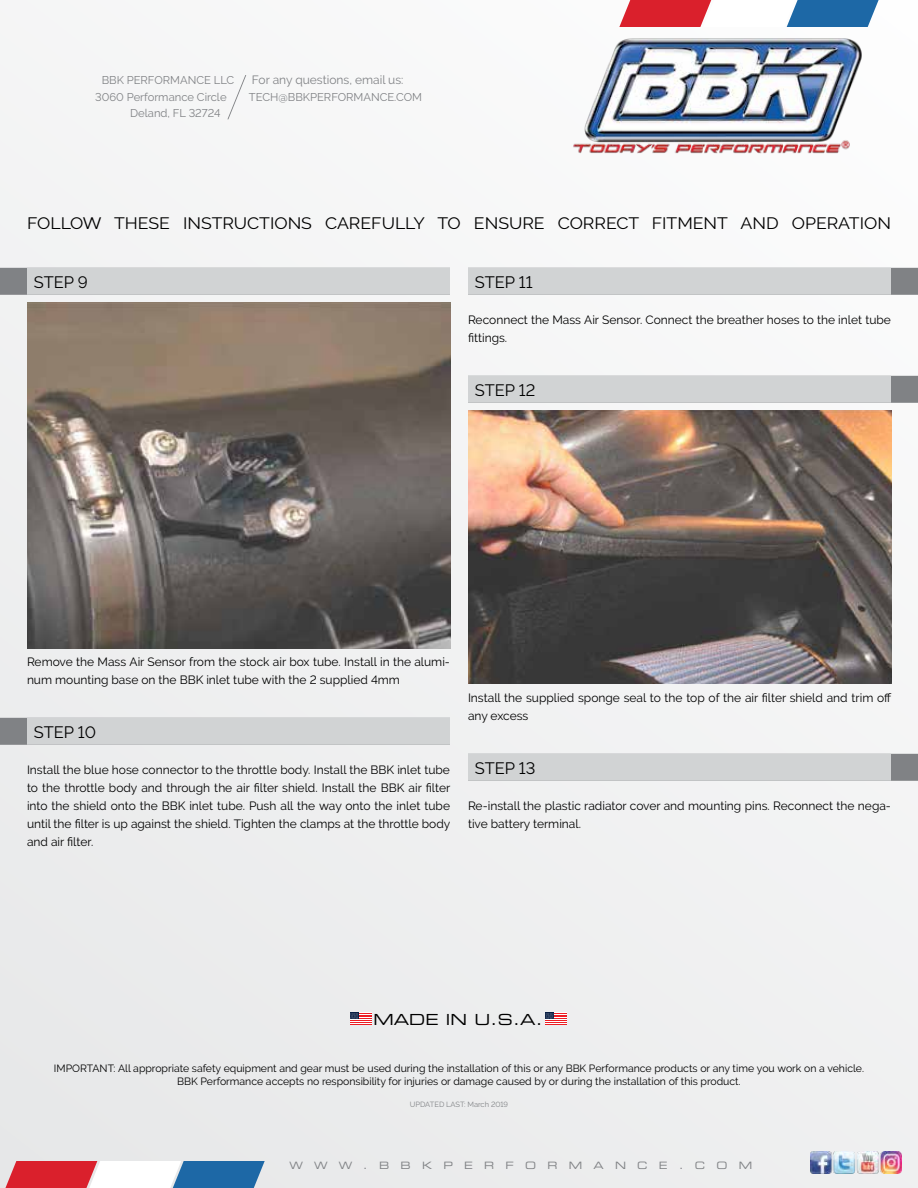
<style>
.page{position:relative;width:918px;height:1188px;background:#f0f1f1}
.page>*{position:absolute;margin:0;border:0;box-sizing:border-box;transform-origin:0 0}
.t1{font:16.5px "Raleway";color:#000;scale:1.07 1}
.t2{font:16.5px "Raleway";color:#000}
.t3{font:15.3px "Eurostile Extended Two";color:#000}
.t4{font:12px/18px "Raleway";color:#000}
.t5{font:12px "Raleway";color:#808285}
.t6{font:11.25px "Raleway";color:#808285}
.t7{font:10.5px/12.6px "Raleway";color:#000;text-align:center}
.t8{font:10.2px "Eurostile Extended Two";letter-spacing:1.11em;color:#808285}
.t9{font:7.5px "Raleway";color:#808285}
</style>
<div class="page">
<svg style="left:619px;top:0;width:265px;height:27px"></svg>
<svg style="left:5px;top:1161px;width:260px;height:27px"></svg>
<img style="left:573px;top:37px;width:290px;height:119px">
<svg style="left:227px;top:75px;width:19px;height:45px"></svg>
<svg style="left:545px;top:1013px;width:22px;height:12px"></svg>
<svg style="left:350px;top:1013px;width:21px;height:12px"></svg>
<img style="left:810px;top:1152px;width:92px;height:21px">
<div style="left:0;top:268px;width:450px;height:27px;background:#808285"></div>
<div style="left:27px;top:268px;width:423px;height:27px;background:#d1d3d4"></div>
<div style="left:0;top:718px;width:450px;height:27px;background:#808285"></div>
<div style="left:27px;top:718px;width:423px;height:27px;background:#d1d3d4"></div>
<img style="left:27px;top:303px;width:423px;height:345px">
<div style="left:468px;top:268px;width:450px;height:27px;background:#808285"></div>
<div style="left:468px;top:268px;width:423px;height:27px;background:#d1d3d4"></div>
<div style="left:468px;top:376px;width:450px;height:27px;background:#808285"></div>
<div style="left:468px;top:376px;width:423px;height:27px;background:#d1d3d4"></div>
<div style="left:468px;top:754px;width:450px;height:27px;background:#808285"></div>
<div style="left:468px;top:754px;width:423px;height:27px;background:#d1d3d4"></div>
<img style="left:468px;top:411px;width:423px;height:273px">
<p class="t6" style="left:102px;top:74px;width:134px">BBK PERFORMANCE LLC</p>
<p class="t6" style="left:95px;top:90px;width:133px">3060 Performance Circle</p>
<p class="t6" style="left:130px;top:107px;width:92px">Deland, FL 32724</p>
<p class="t5" style="left:252px;top:73px;width:153px">For any questions, email us:</p>
<p class="t6" style="left:249px;top:90px;width:175px">TECH@BBKPERFORMANCE.COM</p>
<h1 class="t1" style="left:27px;top:214px;width:809px">FOLLOW THESE INSTRUCTIONS CAREFULLY TO ENSURE CORRECT FITMENT AND OPERATION</h1>
<h1 class="t2" style="left:34px;top:273px;width:56px">STEP 9</h1>
<h1 class="t2" style="left:475px;top:273px;width:59px">STEP 11</h1>
<p class="t4" style="left:468px;top:311px;width:424px">Reconnect the Mass Air Sensor. Connect the breather hoses to the inlet tube fittings.</p>
<h1 class="t2" style="left:475px;top:381px;width:62px">STEP 12</h1>
<p class="t4" style="left:27px;top:653px;width:425px">Remove the Mass Air Sensor from the stock air box tube. Install in the alumi&shy;num mounting base on the BBK inlet tube with the 2 supplied 4mm</p>
<h1 class="t2" style="left:34px;top:723px;width:64px">STEP 10</h1>
<p class="t4" style="left:27px;top:761px;width:425px;text-align:justify">Install the blue hose connector to the throttle body. Install the BBK inlet tube to the throttle body and through the air filter shield. Install the BBK air filter into the shield onto the BBK inlet tube. Push all the way onto the inlet tube until the filter is up against the shield. Tighten the clamps at the throttle body and air filter.</p>
<p class="t4" style="left:468px;top:689px;width:425px">Install the supplied sponge seal to the top of the air filter shield and trim off any excess</p>
<h1 class="t2" style="left:475px;top:759px;width:62px">STEP 13</h1>
<p class="t4" style="left:468px;top:797px;width:425px">Re-install the plastic radiator cover and mounting pins. Reconnect the nega&shy;tive battery terminal.</p>
<p class="t3" style="left:373px;top:1009px;width:171px">MADE IN U.S.A.</p>
<p class="t7" style="left:54px;top:1062px;width:812px">IMPORTANT: All appropriate safety equipment and gear must be used during the installation of this or any BBK Performance products or any time you work on a vehicle.<br>BBK Performance accepts no responsibility for injuries or damage caused by or during the installation of this product.</p>
<p class="t9" style="left:410px;top:1100px;width:100px">UPDATED LAST: March 2019</p>
<p class="t8" style="left:289px;top:1158px;width:464px">WWW.BBKPERFORMANCE.COM</p>
</div>
